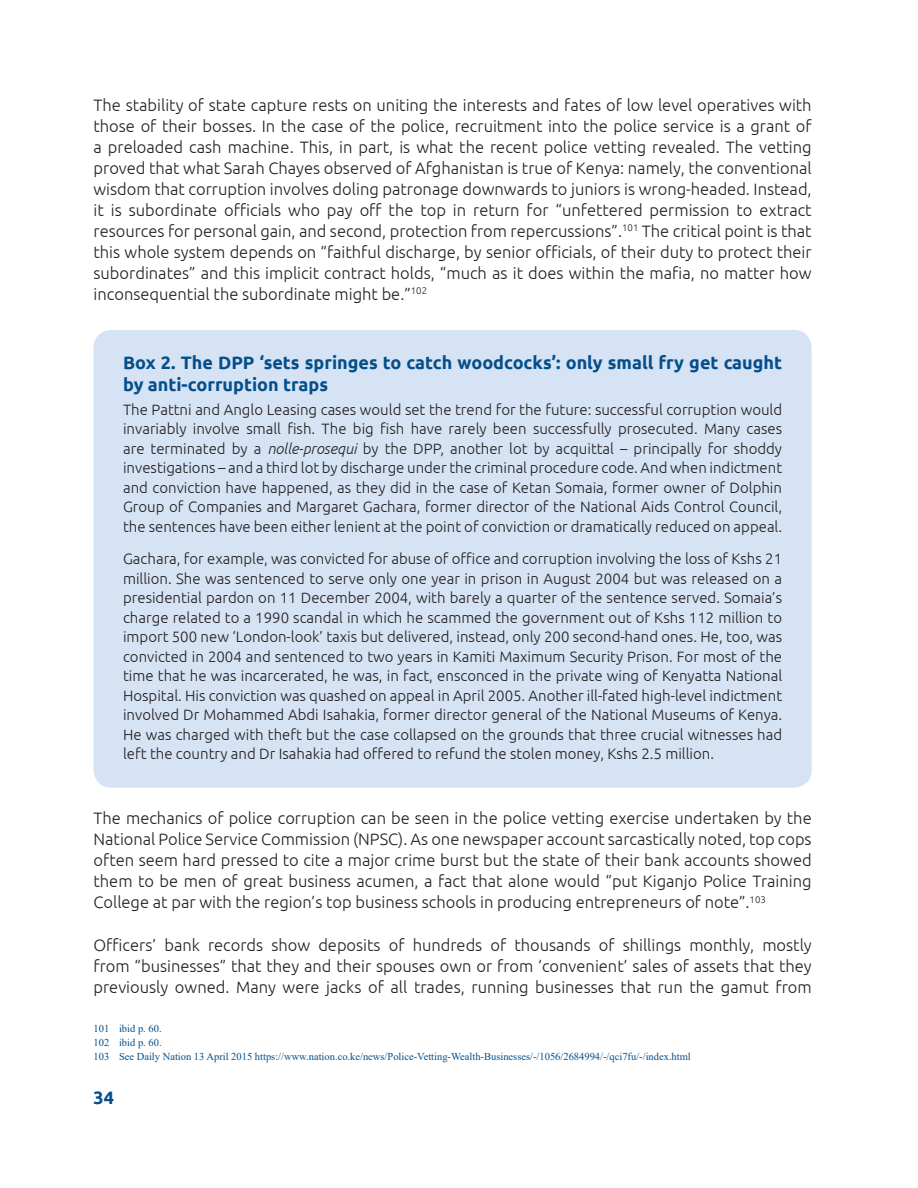
<style>
.page{position:relative;width:918px;height:1188px;background:#fff}
.page>*{position:absolute;margin:0;border:0;box-sizing:border-box;transform-origin:0 0}
.t1{font:700 18px/21.6px "Ubuntu";color:#044f8b}
.t2{font:300 16.5px/21px "Ubuntu";color:#231f20;text-align:justify}
.t3{font:300 15px/19.5px "Ubuntu";color:#231f20;text-align:justify}
.t4{font:10.5px/13.8px "Times New Roman";color:#044f8b}
.s1{font-style:italic}
</style>
<div class="page">
<div style="left:94px;top:330px;width:718px;height:458px;background:#d5e3f4;border-radius:18px"></div>
<p class="t2" style="left:94px;top:94px;width:720px">The stability of state capture rests on uniting the interests and fates of low level operatives with those of their bosses. In the case of the police, recruitment into the police service is a grant of a preloaded cash machine. This, in part, is what the recent police vetting revealed. The vetting proved that what Sarah Chayes observed of Afghanistan is true of Kenya: namely, the conventional wisdom that corruption involves doling patronage downwards to juniors is wrong-headed. Instead, it is subordinate officials who pay off the top in return for “unfettered permission to extract resources for personal gain, and second, protection from repercussions”.<sup>101</sup> The critical point is that this whole system depends on “faithful discharge, by senior officials, of their duty to protect their subordinates” and this implicit contract holds, “much as it does within the mafia, no matter how inconsequential the subordinate might be.”<sup>102</sup></p>
<p class="t1" style="left:123px;top:352px;width:660px">Box 2. The DPP ‘sets springes to catch woodcocks’: only small fry get caught by anti-corruption traps</p>
<p class="t3" style="left:123px;top:399px;width:661px">The Pattni and Anglo Leasing cases would set the trend for the future: successful corruption would invariably involve small fish. The big fish have rarely been successfully prosecuted. Many cases are terminated by a <span class="s1">nolle-prosequi</span> by the DPP, another lot by acquittal – principally for shoddy investigations – and a third lot by discharge under the criminal procedure code. And when indictment and conviction have happened, as they did in the case of Ketan Somaia, former owner of Dolphin Group of Companies and Margaret Gachara, former director of the National Aids Control Council, the sentences have been either lenient at the point of conviction or dramatically reduced on appeal.</p>
<p class="t3" style="left:123px;top:549px;width:661px">Gachara, for example, was convicted for abuse of office and corruption involving the loss of Kshs 21 million. She was sentenced to serve only one year in prison in August 2004 but was released on a presidential pardon on 11 December 2004, with barely a quarter of the sentence served. Somaia’s charge related to a 1990 scandal in which he scammed the government out of Kshs 112 million to import 500 new ‘London-look’ taxis but delivered, instead, only 200 second-hand ones. He, too, was convicted in 2004 and sentenced to two years in Kamiti Maximum Security Prison. For most of the time that he was incarcerated, he was, in fact, ensconced in the private wing of Kenyatta National Hospital. His conviction was quashed on appeal in April 2005. Another ill-fated high-level indictment involved Dr Mohammed Abdi Isahakia, former director general of the National Museums of Kenya.<br>He was charged with theft but the case collapsed on the grounds that three crucial witnesses had left the country and Dr Isahakia had offered to refund the stolen money, Kshs 2.5 million.</p>
<p class="t2" style="left:94px;top:808px;width:720px">The mechanics of police corruption can be seen in the police vetting exercise undertaken by the National Police Service Commission (NPSC). As one newspaper account sarcastically noted, top cops often seem hard pressed to cite a major crime burst but the state of their bank accounts showed them to be men of great business acumen, a fact that alone would “put Kiganjo Police Training College at par with the region’s top business schools in producing entrepreneurs of note”.<sup>103</sup></p>
<p class="t2" style="left:94px;top:934px;width:720px">Officers’ bank records show deposits of hundreds of thousands of shillings monthly, mostly from “businesses” that they and their spouses own or from ‘convenient’ sales of assets that they previously owned. Many were jacks of all trades, running businesses that run the gamut from</p>
<p class="t4" style="left:94px;top:1021px;width:599px">101 ibid p. 60.<br>102 ibid p. 60.<br>103 See Daily Nation 13 April 2015 https://www.nation.co.ke/news/Police-Vetting-Wealth-Businesses/-/1056/2684994/-/qci7fu/-/index.html</p>
<p class="t1" style="left:94px;top:1087px;width:22px">34</p>
</div>
